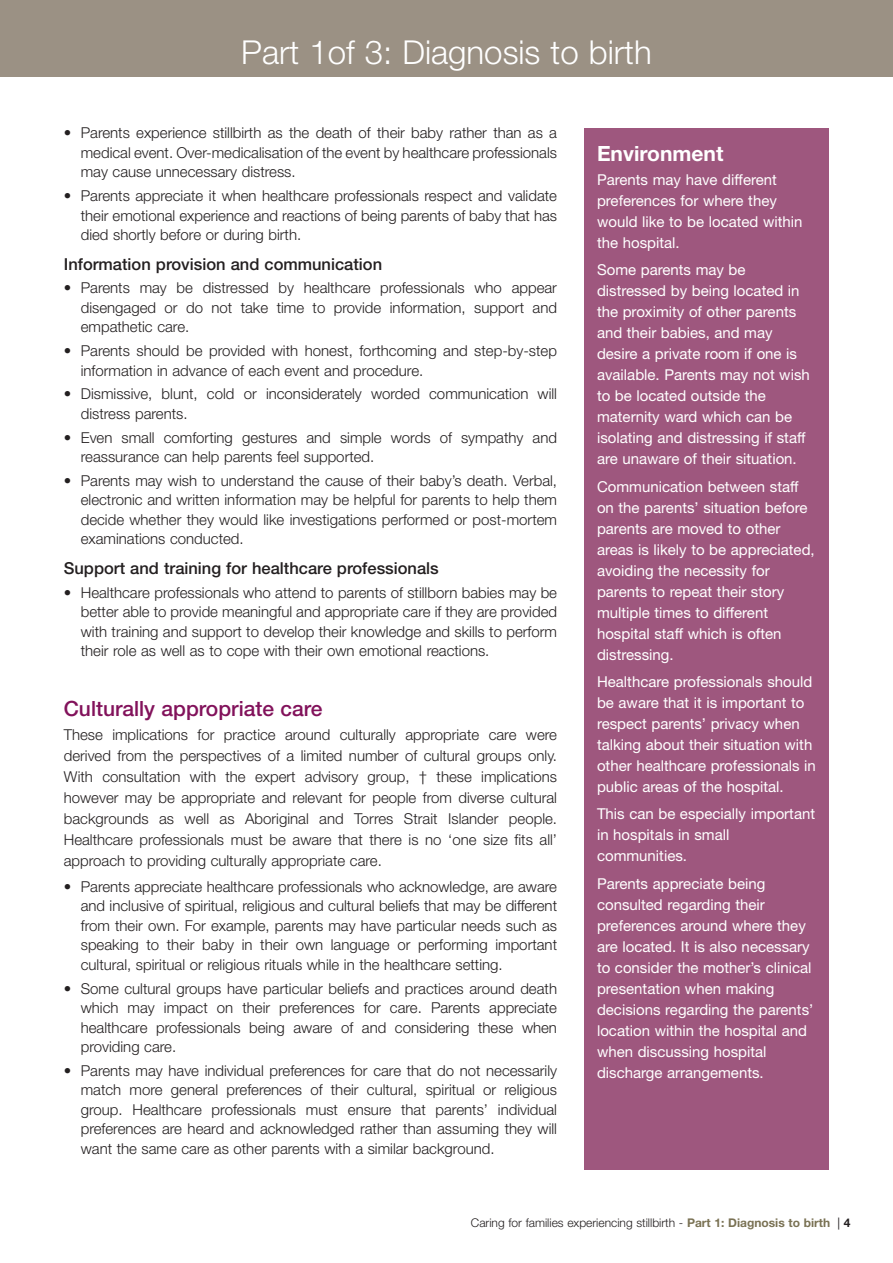
<style>
.page{position:relative;width:893px;height:1263px;background:#fff}
.page>*{position:absolute;margin:0;border:0;box-sizing:border-box;transform-origin:0 0}
.t1{font:300 33px "Helvetica Neue LT Std";color:#fff}
.Heading_1{font:500 21px "Helvetica Neue LT Std";color:#82125b}
.Heading_1-2{font:700 21px "Helvetica Neue LT Std";color:#fff}
.Heading_2{font:500 16.5px "Helvetica Neue LT Std";color:#231f20}
.Body{font:300 15px/19.5px "Helvetica Neue LT Std";color:#231f20;text-align:justify}
.Body_HIGHLIGHTED{font:15px/21px "Helvetica Neue LT Std";color:#fff}
.t2{font:300 12px "Helvetica Neue LT Std";color:#231f20}
.s1{font-weight:700;color:#7a7254}
.s2{font-weight:400}
.s3{font-weight:700}
</style>
<div class="page">
<div style="left:0;top:0;width:893px;height:77px;background:#9b9184"></div>
<div style="left:584px;top:128px;width:245px;height:1041px;background:#9e577e"></div>
<p class="t1" style="left:241px;top:32px;width:412px">Part 1of 3: Diagnosis to birth</p>
<p class="Body" style="left:81px;top:123px;width:478px;text-indent:-17px">• Parents experience stillbirth as the death of their baby rather than as a medical event. Over-medicalisation of the event by healthcare professionals may cause unnecessary distress.</p>
<p class="Body" style="left:81px;top:186px;width:478px;text-indent:-17px">• Parents appreciate it when healthcare professionals respect and validate their emotional experience and reactions of being parents of baby that has died shortly before or during birth.</p>
<p class="Heading_2" style="left:64px;top:254px;width:320px">Information provision and communication</p>
<p class="Body" style="left:81px;top:278px;width:478px;text-indent:-17px">• Parents may be distressed by healthcare professionals who appear disengaged or do not take time to provide information, support and empathetic care.</p>
<p class="Body" style="left:81px;top:341px;width:478px;text-indent:-17px">• Parents should be provided with honest, forthcoming and step-by-step information in advance of each event and procedure.</p>
<p class="Body" style="left:81px;top:384px;width:478px;text-indent:-17px">• Dismissive, blunt, cold or inconsiderately worded communication will distress parents.</p>
<p class="Body" style="left:81px;top:427px;width:478px;text-indent:-17px">• Even small comforting gestures and simple words of sympathy and reassurance can help parents feel supported.</p>
<p class="Body" style="left:81px;top:470px;width:478px;text-indent:-17px">• Parents may wish to understand the cause of their baby’s death. Verbal, electronic and written information may be helpful for parents to help them decide whether they would like investigations performed or post-mortem examinations conducted.</p>
<p class="Heading_2" style="left:64px;top:558px;width:376px">Support and training for healthcare professionals</p>
<p class="Body" style="left:81px;top:582px;width:478px;text-indent:-17px">• Healthcare professionals who attend to parents of stillborn babies may be better able to provide meaningful and appropriate care if they are provided with training and support to develop their knowledge and skills to perform their role as well as to cope with their own emotional reactions.</p>
<p class="Heading_1" style="left:64px;top:696px;width:260px">Culturally appropriate care</p>
<p class="Body" style="left:64px;top:724px;width:495px;line-height:21px">These implications for practice around culturally appropriate care were derived from the perspectives of a limited number of cultural groups only.<br>With consultation with the expert advisory group, † these implications however may be appropriate and relevant for people from diverse cultural backgrounds as well as Aboriginal and Torres Strait Islander people.<br>Healthcare professionals must be aware that there is no ‘one size fits all’ approach to providing culturally appropriate care.</p>
<p class="Body" style="left:81px;top:876px;width:478px;text-indent:-17px">• Parents appreciate healthcare professionals who acknowledge, are aware and inclusive of spiritual, religious and cultural beliefs that may be different from their own. For example, parents may have particular needs such as speaking to their baby in their own language or performing important cultural, spiritual or religious rituals while in the healthcare setting.</p>
<p class="Body" style="left:81px;top:978px;width:478px;text-indent:-17px">• Some cultural groups have particular beliefs and practices around death which may impact on their preferences for care. Parents appreciate healthcare professionals being aware of and considering these when providing care.</p>
<p class="Body" style="left:81px;top:1060px;width:478px;text-indent:-17px">• Parents may have individual preferences for care that do not necessarily match more general preferences of their cultural, spiritual or religious group. Healthcare professionals must ensure that parents’ individual preferences are heard and acknowledged rather than assuming they will want the same care as other parents with a similar background.</p>
<p class="Heading_1-2" style="left:597px;top:140px;width:128px">Environment</p>
<p class="Body_HIGHLIGHTED" style="left:597px;top:169px;width:207px">Parents may have different preferences for where they would like to be located within the hospital.</p>
<p class="Body_HIGHLIGHTED" style="left:597px;top:259px;width:214px">Some parents may be distressed by being located in the proximity of other parents and their babies, and may desire a private room if one is available. Parents may not wish to be located outside the maternity ward which can be isolating and distressing if staff are unaware of their situation.</p>
<p class="Body_HIGHLIGHTED" style="left:597px;top:476px;width:219px">Communication between staff on the parents’ situation before parents are moved to other areas is likely to be appreciated, avoiding the necessity for parents to repeat their story multiple times to different hospital staff which is often distressing.</p>
<p class="Body_HIGHLIGHTED" style="left:597px;top:671px;width:220px">Healthcare professionals should be aware that it is important to respect parents’ privacy when talking about their situation with other healthcare professionals in public areas of the hospital.</p>
<p class="Body_HIGHLIGHTED" style="left:597px;top:803px;width:220px">This can be especially important in hospitals in small communities.</p>
<p class="Body_HIGHLIGHTED" style="left:597px;top:873px;width:218px">Parents appreciate being consulted regarding their preferences around where they are located. It is also necessary to consider the mother’s clinical presentation when making decisions regarding the parents’ location within the hospital and when discussing hospital discharge arrangements.</p>
<p class="t2" style="left:471px;top:1216px;width:381px">Caring for families experiencing stillbirth - <span class="s1">Part 1: Diagnosis to birth</span> <span class="s2">|</span> <span class="s3">4</span></p>
</div>
